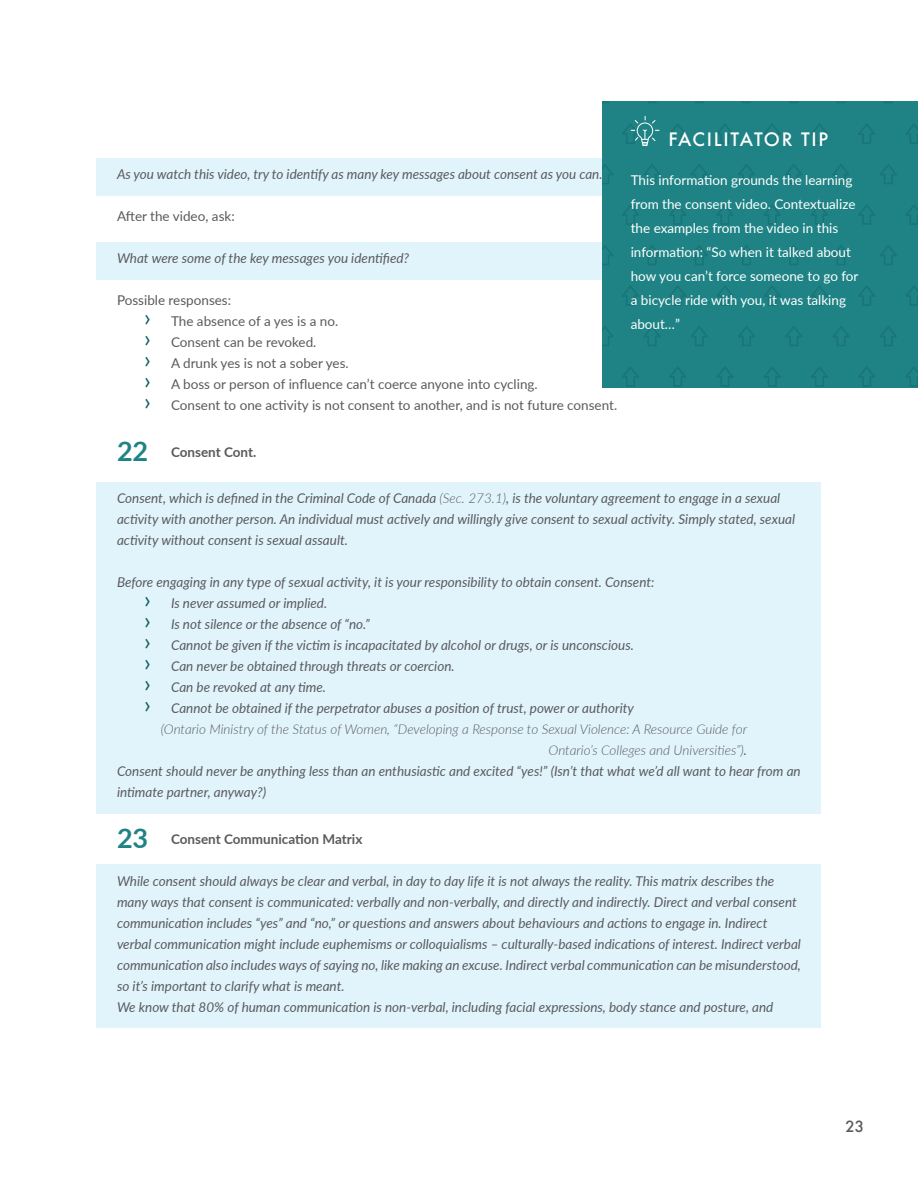
<style>
.page{position:relative;width:918px;height:1188px;background:#fff}
.page>*{position:absolute;margin:0;border:0;box-sizing:border-box;transform-origin:0 0}
.Facilitator_Tip_Titl{font:500 18px "Futura";letter-spacing:.09em;color:#fff}
.t1{font:500 15px "Futura";color:#5a5a5d}
.Facilitator_Dialogue{font:italic 13.5px/21px "Lato";color:#5a5a5d}
.Bullet_List{font:13.5px "Lato";color:#5a5a5d}
.t2{font:13.5px/24px "Lato";color:#fff}
.Facilitator_Dialogue-2{font:italic 300 13.5px/21px "Lato";color:#5a5a5d;text-align:right}
.t3{font:700 13.5px "Lato";color:#5a5a5d}
.Body_Text{font:13.5px "Lato";color:#5a5a5d}
.s1{font-size:24px;color:#126062}
.s2{font-size:27px;color:#1f8385}
.s3{font-weight:300}
.s4{font-style:normal;font-size:24px;color:#126062}
.s5{font-weight:400}
</style>
<div class="page">
<div style="left:97px;top:158px;width:724px;height:38px;background:#e1f4fc"></div>
<div style="left:97px;top:242px;width:724px;height:38px;background:#e1f4fc"></div>
<div style="left:97px;top:482px;width:724px;height:80px;background:#e1f4fc"></div>
<div style="left:97px;top:545px;width:724px;height:38px;background:#e1f4fc"></div>
<div style="left:97px;top:581px;width:724px;height:37px;background:#e1f4fc"></div>
<div style="left:97px;top:602px;width:724px;height:37px;background:#e1f4fc"></div>
<div style="left:97px;top:623px;width:724px;height:37px;background:#e1f4fc"></div>
<div style="left:97px;top:644px;width:724px;height:37px;background:#e1f4fc"></div>
<div style="left:97px;top:665px;width:724px;height:37px;background:#e1f4fc"></div>
<div style="left:97px;top:686px;width:724px;height:37px;background:#e1f4fc"></div>
<div style="left:97px;top:707px;width:724px;height:58px;background:#e1f4fc"></div>
<div style="left:97px;top:755px;width:724px;height:59px;background:#e1f4fc"></div>
<div style="left:97px;top:865px;width:724px;height:142px;background:#e1f4fc"></div>
<div style="left:97px;top:991px;width:724px;height:37px;background:#e1f4fc"></div>
<div style="left:603px;top:102px;width:315px;height:286px;background:#1f8385"></div>
<svg style="left:603px;top:164px;width:10px;height:20px"></svg>
<svg style="left:603px;top:245px;width:10px;height:20px"></svg>
<svg style="left:603px;top:326px;width:10px;height:20px"></svg>
<svg style="left:644px;top:164px;width:16px;height:20px"></svg>
<svg style="left:644px;top:245px;width:16px;height:20px"></svg>
<svg style="left:644px;top:326px;width:16px;height:20px"></svg>
<svg style="left:691px;top:164px;width:17px;height:20px"></svg>
<svg style="left:691px;top:245px;width:17px;height:20px"></svg>
<svg style="left:691px;top:326px;width:17px;height:20px"></svg>
<svg style="left:738px;top:164px;width:17px;height:20px"></svg>
<svg style="left:738px;top:245px;width:17px;height:20px"></svg>
<svg style="left:738px;top:326px;width:17px;height:20px"></svg>
<svg style="left:785px;top:164px;width:17px;height:20px"></svg>
<svg style="left:785px;top:245px;width:17px;height:20px"></svg>
<svg style="left:785px;top:326px;width:17px;height:20px"></svg>
<svg style="left:833px;top:164px;width:16px;height:20px"></svg>
<svg style="left:833px;top:245px;width:16px;height:20px"></svg>
<svg style="left:833px;top:326px;width:16px;height:20px"></svg>
<svg style="left:880px;top:164px;width:17px;height:20px"></svg>
<svg style="left:880px;top:245px;width:17px;height:20px"></svg>
<svg style="left:880px;top:326px;width:17px;height:20px"></svg>
<svg style="left:622px;top:205px;width:17px;height:20px"></svg>
<svg style="left:622px;top:286px;width:17px;height:20px"></svg>
<svg style="left:622px;top:367px;width:17px;height:20px"></svg>
<svg style="left:669px;top:124px;width:17px;height:20px"></svg>
<svg style="left:669px;top:205px;width:17px;height:20px"></svg>
<svg style="left:669px;top:286px;width:17px;height:20px"></svg>
<svg style="left:669px;top:367px;width:17px;height:20px"></svg>
<svg style="left:717px;top:124px;width:16px;height:20px"></svg>
<svg style="left:717px;top:205px;width:16px;height:20px"></svg>
<svg style="left:717px;top:286px;width:16px;height:20px"></svg>
<svg style="left:717px;top:367px;width:16px;height:20px"></svg>
<svg style="left:764px;top:124px;width:16px;height:20px"></svg>
<svg style="left:764px;top:205px;width:16px;height:20px"></svg>
<svg style="left:764px;top:286px;width:16px;height:20px"></svg>
<svg style="left:764px;top:367px;width:16px;height:20px"></svg>
<svg style="left:811px;top:124px;width:17px;height:20px"></svg>
<svg style="left:811px;top:205px;width:17px;height:20px"></svg>
<svg style="left:811px;top:286px;width:17px;height:20px"></svg>
<svg style="left:811px;top:367px;width:17px;height:20px"></svg>
<svg style="left:858px;top:124px;width:17px;height:20px"></svg>
<svg style="left:858px;top:205px;width:17px;height:20px"></svg>
<svg style="left:858px;top:286px;width:17px;height:20px"></svg>
<svg style="left:858px;top:367px;width:17px;height:20px"></svg>
<svg style="left:906px;top:124px;width:12px;height:20px"></svg>
<svg style="left:906px;top:205px;width:12px;height:20px"></svg>
<svg style="left:906px;top:286px;width:12px;height:20px"></svg>
<svg style="left:906px;top:367px;width:12px;height:20px"></svg>
<svg style="left:622px;top:116px;width:38px;height:30px"></svg>
<p class="Facilitator_Tip_Titl" style="left:668px;top:127px;width:161px">FACILITATOR TIP</p>
<p class="Facilitator_Dialogue" style="left:117px;top:163px;width:487px">As you watch this video, try to identify as many key messages about consent as you can.</p>
<p class="Body_Text" style="left:117px;top:207px;width:119px">After the video, ask:</p>
<p class="Facilitator_Dialogue" style="left:117px;top:247px;width:294px">What were some of the key messages you identified?</p>
<p class="Bullet_List" style="left:117px;top:291px;width:116px">Possible responses:</p>
<p class="Bullet_List" style="left:144px;top:312px;width:196px"><span class="s1">›</span> The absence of a yes is a no.</p>
<p class="Bullet_List" style="left:144px;top:333px;width:174px"><span class="s1">›</span> Consent can be revoked.</p>
<p class="Bullet_List" style="left:144px;top:354px;width:206px"><span class="s1">›</span> A drunk yes is not a sober yes.</p>
<p class="Bullet_List" style="left:144px;top:375px;width:395px"><span class="s1">›</span> A boss or person of influence can’t coerce anyone into cycling.</p>
<p class="Bullet_List" style="left:144px;top:396px;width:475px"><span class="s1">›</span> Consent to one activity is not consent to another, and is not future consent.</p>
<p class="t3" style="left:117px;top:442px;width:141px"><span class="s2">22</span> Consent Cont.</p>
<p class="Facilitator_Dialogue" style="left:117px;top:487px;width:680px">Consent, which is defined in the Criminal Code of Canada <span class="s3">(Sec. 273.1)</span>, is the voluntary agreement to engage in a sexual activity with another person. An individual must actively and willingly give consent to sexual activity. Simply stated, sexual activity without consent is sexual assault.</p>
<p class="Facilitator_Dialogue" style="left:117px;top:571px;width:539px">Before engaging in any type of sexual activity, it is your responsibility to obtain consent. Consent:</p>
<p class="Facilitator_Dialogue" style="left:144px;top:592px;width:185px"><span class="s4">›</span> Is never assumed or implied.</p>
<p class="Facilitator_Dialogue" style="left:144px;top:613px;width:227px"><span class="s4">›</span> Is not silence or the absence of “no.”</p>
<p class="Facilitator_Dialogue" style="left:144px;top:634px;width:491px"><span class="s4">›</span> Cannot be given if the victim is incapacitated by alcohol or drugs, or is unconscious.</p>
<p class="Facilitator_Dialogue" style="left:144px;top:655px;width:312px"><span class="s4">›</span> Can never be obtained through threats or coercion.</p>
<p class="Facilitator_Dialogue" style="left:144px;top:676px;width:184px"><span class="s4">›</span> Can be revoked at any time.</p>
<p class="Facilitator_Dialogue" style="left:144px;top:697px;width:492px"><span class="s4">›</span> Cannot be obtained if the perpetrator abuses a position of trust, power or authority</p>
<p class="Facilitator_Dialogue-2" style="left:161px;top:719px;width:588px">(Ontario Ministry of the Status of Women, “Developing a Response to Sexual Violence: A Resource Guide for<br>Ontario’s Colleges and Universities”)<span class="s5">.</span></p>
<p class="Facilitator_Dialogue" style="left:117px;top:760px;width:685px">Consent should never be anything less than an enthusiastic and excited “yes!” (Isn’t that what we’d all want to hear from an intimate partner, anyway?)</p>
<p class="t3" style="left:117px;top:829px;width:247px"><span class="s2">23</span> Consent Communication Matrix</p>
<p class="Facilitator_Dialogue" style="left:117px;top:870px;width:685px">While consent should always be clear and verbal, in day to day life it is not always the reality. This matrix describes the many ways that consent is communicated: verbally and non-verbally, and directly and indirectly. Direct and verbal consent communication includes “yes” and “no,” or questions and answers about behaviours and actions to engage in. Indirect verbal communication might include euphemisms or colloquialisms – culturally-based indications of interest. Indirect verbal communication also includes ways of saying no, like making an excuse. Indirect verbal communication can be misunderstood, so it’s important to clarify what is meant.</p>
<p class="Facilitator_Dialogue" style="left:117px;top:996px;width:658px">We know that 80% of human communication is non-verbal, including facial expressions, body stance and posture, and</p>
<p class="t2" style="left:631px;top:168px;width:229px">This information grounds the learning from the consent video. Contextualize the examples from the video in this information: “So when it talked about how you can’t force someone to go for a bicycle ride with you, it was talking about…”</p>
<p class="t1" style="left:845px;top:1116px;width:20px">23</p>
</div>
